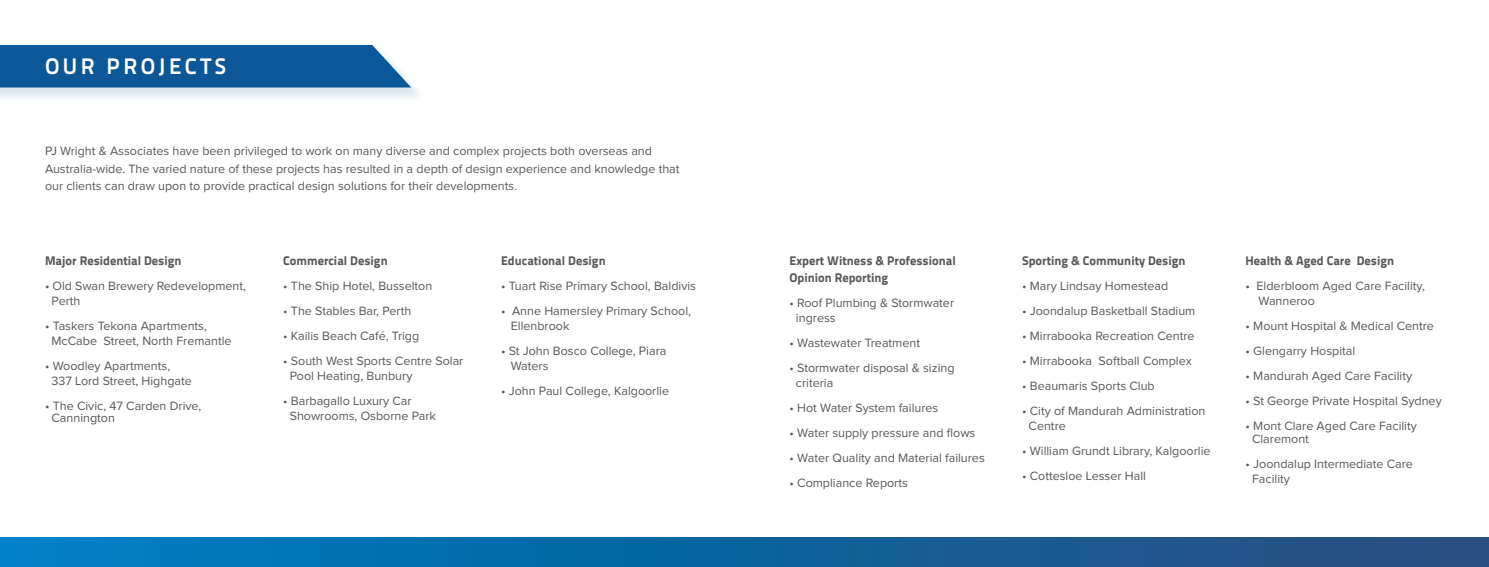
<style>
.page{position:relative;width:1489px;height:567px;background:#fff}
.page>*{position:absolute;margin:0;border:0;box-sizing:border-box;transform-origin:0 0}
.t1{font:22.5px "Titillium Text 14 L 800 wt";letter-spacing:.15em;color:#fff}
.t2{font:12.5px/15px "Proxima Nova";color:#57585a}
.t3{font:800 12.5px/17.5px "Titillium Text 22 L";color:#57585a}
</style>
<div class="page">
<div style="left:0;top:47px;width:425px;height:56px;background:#0b5797;opacity:.15"></div>
<svg style="left:0;top:45px;width:411px;height:43px;background:#18609c"></svg>
<div style="left:0;top:538px;width:1488px;height:29px;background:linear-gradient(to right,#007fc4,#294b7c)"></div>
<h1 class="t1" style="left:45px;top:53px;width:183px">OUR PROJECTS</h1>
<p class="t2" style="left:45px;top:143px;width:636px;line-height:17.5px">PJ Wright &amp; Associates have been privileged to work on many diverse and complex projects both overseas and<br>Australia-wide. The varied nature of these projects has resulted in a depth of design experience and knowledge that our clients can draw upon to provide practical design solutions for their developments.</p>
<p class="t3" style="left:45px;top:251px;width:138px">Major Residential Design</p>
<p class="t2" style="left:51px;top:278px;width:196px;text-indent:-6px">• Old Swan Brewery Redevelopment,<br>Perth</p>
<p class="t2" style="left:51px;top:318px;width:181px;text-indent:-6px">• Taskers Tekona Apartments,<br>McCabe Street, North Fremantle</p>
<p class="t2" style="left:51px;top:358px;width:142px;text-indent:-6px">• Woodley Apartments,<br>337 Lord Street, Highgate</p>
<p class="t2" style="left:51px;top:400px;width:151px;line-height:12.5px;text-indent:-6px">• The Civic, 47 Carden Drive,<br>Cannington</p>
<p class="t3" style="left:283px;top:251px;width:106px">Commercial Design</p>
<p class="t2" style="left:283px;top:279px;width:151px">• The Ship Hotel, Busselton</p>
<p class="t2" style="left:283px;top:304px;width:130px">• The Stables Bar, Perth</p>
<p class="t2" style="left:283px;top:329px;width:138px">• Kailis Beach Café, Trigg</p>
<p class="t2" style="left:290px;top:354px;width:175px;text-indent:-6px">• South West Sports Centre Solar<br>Pool Heating, Bunbury</p>
<p class="t2" style="left:290px;top:394px;width:148px;text-indent:-6px">• Barbagallo Luxury Car<br>Showrooms, Osborne Park</p>
<p class="t3" style="left:501px;top:251px;width:106px">Educational Design</p>
<p class="t2" style="left:501px;top:278px;width:196px">• Tuart Rise Primary School, Baldivis</p>
<p class="t2" style="left:510px;top:303px;width:182px;text-indent:-10px">• Anne Hamersley Primary School,<br>Ellenbrook</p>
<p class="t2" style="left:510px;top:343px;width:157px;text-indent:-10px">• St John Bosco College, Piara<br>Waters</p>
<p class="t2" style="left:501px;top:383px;width:169px">• John Paul College, Kalgoorlie</p>
<p class="t3" style="left:789px;top:251px;width:168px">Expert Witness &amp; Professional<br>Opinion Reporting</p>
<p class="t2" style="left:796px;top:296px;width:160px;text-indent:-6px">• Roof Plumbing &amp; Stormwater ingress</p>
<p class="t2" style="left:789px;top:336px;width:132px">• Wastewater Treatment</p>
<p class="t2" style="left:796px;top:361px;width:160px;text-indent:-6px">• Stormwater disposal &amp; sizing criteria</p>
<p class="t2" style="left:789px;top:401px;width:150px">• Hot Water System failures</p>
<p class="t2" style="left:789px;top:426px;width:187px">• Water supply pressure and flows</p>
<p class="t2" style="left:789px;top:451px;width:197px">• Water Quality and Material failures</p>
<p class="t2" style="left:789px;top:476px;width:120px">• Compliance Reports</p>
<p class="t3" style="left:1022px;top:251px;width:165px">Sporting &amp; Community Design</p>
<p class="t2" style="left:1022px;top:278px;width:148px">• Mary Lindsay Homestead</p>
<p class="t2" style="left:1022px;top:303px;width:175px">• Joondalup Basketball Stadium</p>
<p class="t2" style="left:1022px;top:328px;width:174px">• Mirrabooka Recreation Centre</p>
<p class="t2" style="left:1022px;top:353px;width:171px">• Mirrabooka Softball Complex</p>
<p class="t2" style="left:1022px;top:378px;width:134px">• Beaumaris Sports Club</p>
<p class="t2" style="left:1028px;top:403px;width:178px;text-indent:-6px">• City of Mandurah Administration<br>Centre</p>
<p class="t2" style="left:1022px;top:443px;width:190px">• William Grundt Library, Kalgoorlie</p>
<p class="t2" style="left:1022px;top:468px;width:125px">• Cottesloe Lesser Hall</p>
<p class="t3" style="left:1245px;top:251px;width:150px">Health &amp; Aged Care Design</p>
<p class="t2" style="left:1258px;top:279px;width:168px;text-indent:-13px">• Elderbloom Aged Care Facility,<br>Wanneroo</p>
<p class="t2" style="left:1245px;top:319px;width:190px">• Mount Hospital &amp; Medical Centre</p>
<p class="t2" style="left:1245px;top:344px;width:111px">• Glengarry Hospital</p>
<p class="t2" style="left:1245px;top:369px;width:168px">• Mandurah Aged Care Facility</p>
<p class="t2" style="left:1245px;top:394px;width:198px">• St George Private Hospital Sydney</p>
<p class="t2" style="left:1251px;top:420px;width:166px;line-height:12.5px;text-indent:-6px">• Mont Clare Aged Care Facility<br>Claremont</p>
<p class="t2" style="left:1251px;top:456px;width:162px;text-indent:-6px">• Joondalup Intermediate Care<br>Facility</p>
</div>
